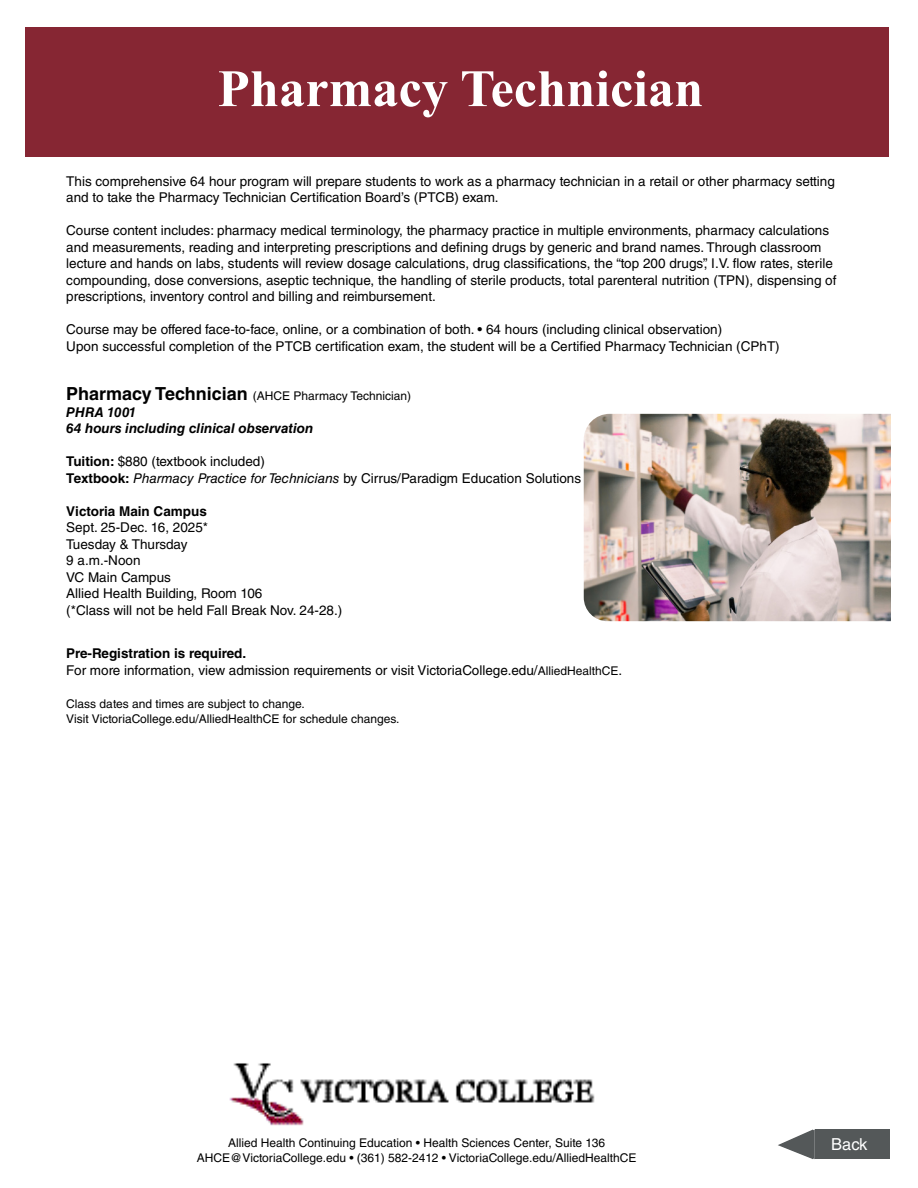
<style>
.page{position:relative;width:918px;height:1188px;background:#fff}
.page>*{position:absolute;margin:0;border:0;box-sizing:border-box;transform-origin:0 0}
.Flyer_Title{font:700 52.5px "Times New Roman";color:#fff}
.t1{font:16.5px "Helvetica LT Std";color:#fff}
.Text{font:13.5px/16.5px "Helvetica LT Std";color:#000}
.Text-2{font:700 13.5px "Helvetica LT Std";color:#000}
.Text-3{font:italic 700 13.5px "Helvetica LT Std";color:#000}
.Text-4{font:12px/15px "Helvetica LT Std";color:#000}
.SubHeadings{font:12px "Helvetica LT Std";color:#000}
.s1{font-weight:700;font-size:18px}
.s2{font-weight:700}
.s3{font-style:italic}
.s4{font-size:12px}
</style>
<div class="page">
<div style="left:25px;top:27px;width:864px;height:130px;background:#862633"></div>
<div style="left:815px;top:1129px;width:73px;height:30px;background:#545859"></div>
<div style="left:817px;top:1129px;width:72px;height:30px;background:#545859"></div>
<svg style="left:778px;top:1129px;width:37px;height:30px"></svg>
<img style="left:229px;top:1063px;width:366px;height:63px">
<img style="left:584px;top:414px;width:307px;height:207px">
<p class="Flyer_Title" style="left:218px;top:51px;width:487px">Pharmacy Technician</p>
<p class="Text" style="left:66px;top:173px;width:770px">This comprehensive 64 hour program will prepare students to work as a pharmacy technician in a retail or other pharmacy setting and to take the Pharmacy Technician Certification Board’s (PTCB) exam.</p>
<p class="Text" style="left:66px;top:222px;width:772px">Course content includes: pharmacy medical terminology, the pharmacy practice in multiple environments, pharmacy calculations and measurements, reading and interpreting prescriptions and defining drugs by generic and brand names. Through classroom lecture and hands on labs, students will review dosage calculations, drug classifications, the “top 200 drugs”, I.V. flow rates, sterile compounding, dose conversions, aseptic technique, the handling of sterile products, total parenteral nutrition (TPN), dispensing of prescriptions, inventory control and billing and reimbursement.</p>
<p class="Text" style="left:66px;top:321px;width:657px">Course may be offered face-to-face, online, or a combination of both. • 64 hours (including clinical observation)</p>
<p class="Text" style="left:66px;top:338px;width:715px">Upon successful completion of the PTCB certification exam, the student will be a Certified Pharmacy Technician (CPhT)</p>
<p class="SubHeadings" style="left:66px;top:389px;width:346px"><span class="s1">Pharmacy Technician</span> (AHCE Pharmacy Technician)</p>
<p class="Text-3" style="left:66px;top:404px;width:72px">PHRA 1001</p>
<p class="Text-3" style="left:66px;top:420px;width:249px">64 hours including clinical observation</p>
<p class="Text" style="left:66px;top:453px;width:200px"><span class="s2">Tuition:</span> $880 (textbook included)</p>
<p class="Text" style="left:66px;top:470px;width:516px"><span class="s2">Textbook:</span> <span class="s3">Pharmacy Practice for Technicians</span> by Cirrus/Paradigm Education Solutions</p>
<p class="Text-2" style="left:66px;top:503px;width:142px">Victoria Main Campus</p>
<p class="Text" style="left:66px;top:519px;width:143px">Sept. 25-Dec. 16, 2025*</p>
<p class="Text" style="left:66px;top:536px;width:123px">Tuesday &amp; Thursday</p>
<p class="Text" style="left:66px;top:552px;width:76px">9 a.m.-Noon</p>
<p class="Text" style="left:66px;top:569px;width:106px">VC Main Campus</p>
<p class="Text" style="left:66px;top:585px;width:198px">Allied Health Building, Room 106</p>
<p class="Text" style="left:66px;top:602px;width:278px">(*Class will not be held Fall Break Nov. 24-28.)</p>
<p class="Text-2" style="left:66px;top:645px;width:181px">Pre-Registration is required.</p>
<p class="Text" style="left:66px;top:662px;width:557px">For more information, view admission requirements or visit VictoriaCollege.edu/<span class="s4">AlliedHealthCE</span>.</p>
<p class="Text-4" style="left:66px;top:696px;width:335px">Class dates and times are subject to change.<br>Visit VictoriaCollege.edu/AlliedHealthCE for schedule changes.</p>
<p class="Text-4" style="left:197px;top:1135px;width:441px;text-align:center">Allied Health Continuing Education • Health Sciences Center, Suite 136<br>AHCE@VictoriaCollege.edu • (361) 582-2412 • VictoriaCollege.edu/AlliedHealthCE</p>
<p class="t1" style="left:831px;top:1134px;width:38px">Back</p>
</div>
